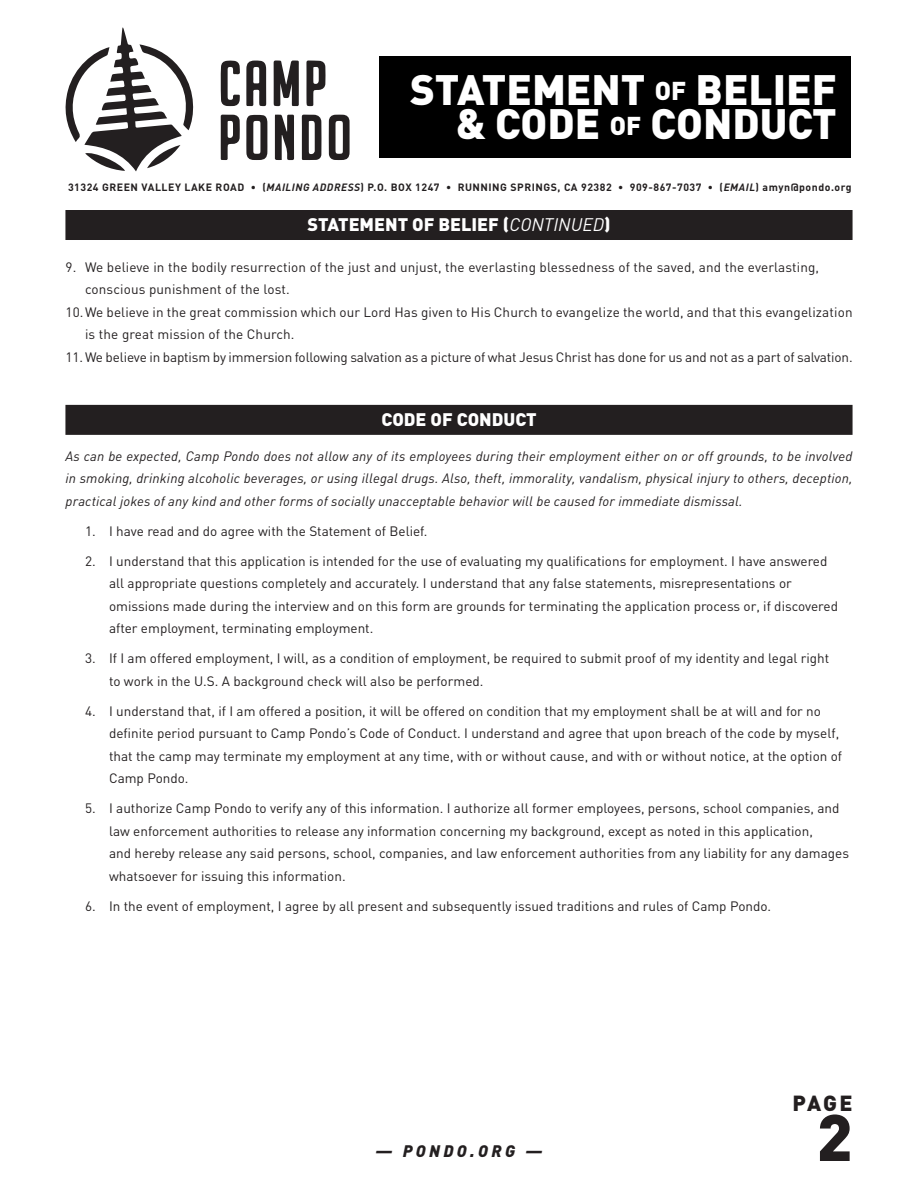
<style>
.page{position:relative;width:918px;height:1188px;background:#fff}
.page>*{position:absolute;margin:0;border:0;box-sizing:border-box;transform-origin:0 0}
.t1{font:900 64.8px "DIN";color:#231f20}
.t2{font:900 42px "DIN";color:#fff}
.t3{font:900 21.6px "DIN";color:#231f20}
.t4{font:900 18px "DIN";color:#fff}
.t5{font:italic 900 16.5px "DIN";letter-spacing:.2em;color:#231f20}
.t6{font:13.5px "DIN";color:#231f20}
.t7{font:italic 13.5px/22.5px "DIN";letter-spacing:.01em;color:#231f20;text-align:justify}
.t8{font:700 10.5px "DIN";letter-spacing:.05em;color:#231f20}
.s1{font-size:25.5px}
.s2{font-style:italic}
.s3{font-weight:400;font-style:italic}
</style>
<div class="page">
<svg style="left:274px;top:60px;width:25px;height:47px"></svg>
<svg style="left:275px;top:114px;width:19px;height:47px"></svg>
<svg style="left:246px;top:115px;width:21px;height:45px"></svg>
<svg style="left:302px;top:115px;width:20px;height:45px"></svg>
<svg style="left:329px;top:115px;width:21px;height:45px"></svg>
<svg style="left:306px;top:60px;width:20px;height:46px"></svg>
<svg style="left:220px;top:115px;width:20px;height:45px"></svg>
<svg style="left:221px;top:61px;width:45px;height:46px"></svg>
<svg style="left:66px;top:28px;width:128px;height:143px"></svg>
<div style="left:379px;top:56px;width:472px;height:102px;background:#000"></div>
<div style="left:65px;top:210px;width:788px;height:30px;background:#231f20"></div>
<div style="left:65px;top:405px;width:788px;height:30px;background:#231f20"></div>
<p class="t2" style="left:410px;top:62px;width:428px">STATEMENT <span class="s1">OF</span> BELIEF</p>
<p class="t2" style="left:456px;top:96px;width:382px">&amp; CODE <span class="s1">OF</span> CONDUCT</p>
<p class="t8" style="left:68px;top:180px;width:785px">31324 GREEN VALLEY LAKE ROAD • (<span class="s2">MAILING ADDRESS</span>) P.O. BOX 1247 • RUNNING SPRINGS, CA 92382 • 909-867-7037 • (<span class="s2">EMAIL</span>) amyn@pondo.org</p>
<p class="t4" style="left:307px;top:212px;width:305px">STATEMENT OF BELIEF (<span class="s3">CONTINUED</span>)</p>
<p class="t6" style="left:66px;top:259px;width:755px">9. We believe in the bodily resurrection of the just and unjust, the everlasting blessedness of the saved, and the everlasting,</p>
<p class="t6" style="left:85px;top:281px;width:206px">conscious punishment of the lost.</p>
<p class="t6" style="left:66px;top:304px;width:789px">10.We believe in the great commission which our Lord Has given to His Church to evangelize the world, and that this evangelization</p>
<p class="t6" style="left:85px;top:326px;width:211px">is the great mission of the Church.</p>
<p class="t6" style="left:66px;top:349px;width:789px">11. We believe in baptism by immersion following salvation as a picture of what Jesus Christ has done for us and not as a part of salvation.</p>
<p class="t4" style="left:381px;top:407px;width:157px">CODE OF CONDUCT</p>
<p class="t7" style="left:66px;top:444px;width:788px">As can be expected, Camp Pondo does not allow any of its employees during their employment either on or off grounds, to be involved in smoking, drinking alcoholic beverages, or using illegal drugs. Also, theft, immorality, vandalism, physical injury to others, deception, practical jokes of any kind and other forms of socially unacceptable behavior will be caused for immediate dismissal.</p>
<p class="t6" style="left:85px;top:522px;width:344px">1. I have read and do agree with the Statement of Belief.</p>
<p class="t6" style="left:85px;top:552px;width:744px">2. I understand that this application is intended for the use of evaluating my qualifications for employment. I have answered</p>
<p class="t6" style="left:109px;top:575px;width:684px">all appropriate questions completely and accurately. I understand that any false statements, misrepresentations or</p>
<p class="t6" style="left:109px;top:597px;width:730px">omissions made during the interview and on this form are grounds for terminating the application process or, if discovered</p>
<p class="t6" style="left:109px;top:620px;width:266px">after employment, terminating employment.</p>
<p class="t6" style="left:85px;top:650px;width:746px">3. If I am offered employment, I will, as a condition of employment, be required to submit proof of my identity and legal right</p>
<p class="t6" style="left:109px;top:672px;width:376px">to work in the U.S. A background check will also be performed.</p>
<p class="t6" style="left:85px;top:702px;width:737px">4. I understand that, if I am offered a position, it will be offered on condition that my employment shall be at will and for no</p>
<p class="t6" style="left:109px;top:725px;width:732px">definite period pursuant to Camp Pondo’s Code of Conduct. I understand and agree that upon breach of the code by myself,</p>
<p class="t6" style="left:109px;top:747px;width:735px">that the camp may terminate my employment at any time, with or without cause, and with or without notice, at the option of</p>
<p class="t6" style="left:109px;top:770px;width:81px">Camp Pondo.</p>
<p class="t6" style="left:85px;top:800px;width:756px">5. I authorize Camp Pondo to verify any of this information. I authorize all former employees, persons, school companies, and</p>
<p class="t6" style="left:109px;top:822px;width:705px">law enforcement authorities to release any information concerning my background, except as noted in this application,</p>
<p class="t6" style="left:109px;top:845px;width:742px">and hereby release any said persons, school, companies, and law enforcement authorities from any liability for any damages</p>
<p class="t6" style="left:109px;top:867px;width:238px">whatsoever for issuing this information.</p>
<p class="t6" style="left:85px;top:897px;width:688px">6. In the event of employment, I agree by all present and subsequently issued traditions and rules of Camp Pondo.</p>
<p class="t5" style="left:375px;top:1140px;width:168px">— PONDO.ORG —</p>
<p class="t3" style="left:793px;top:1088px;width:61px">PAGE</p>
<p class="t1" style="left:817px;top:1094px;width:38px">2</p>
</div>
